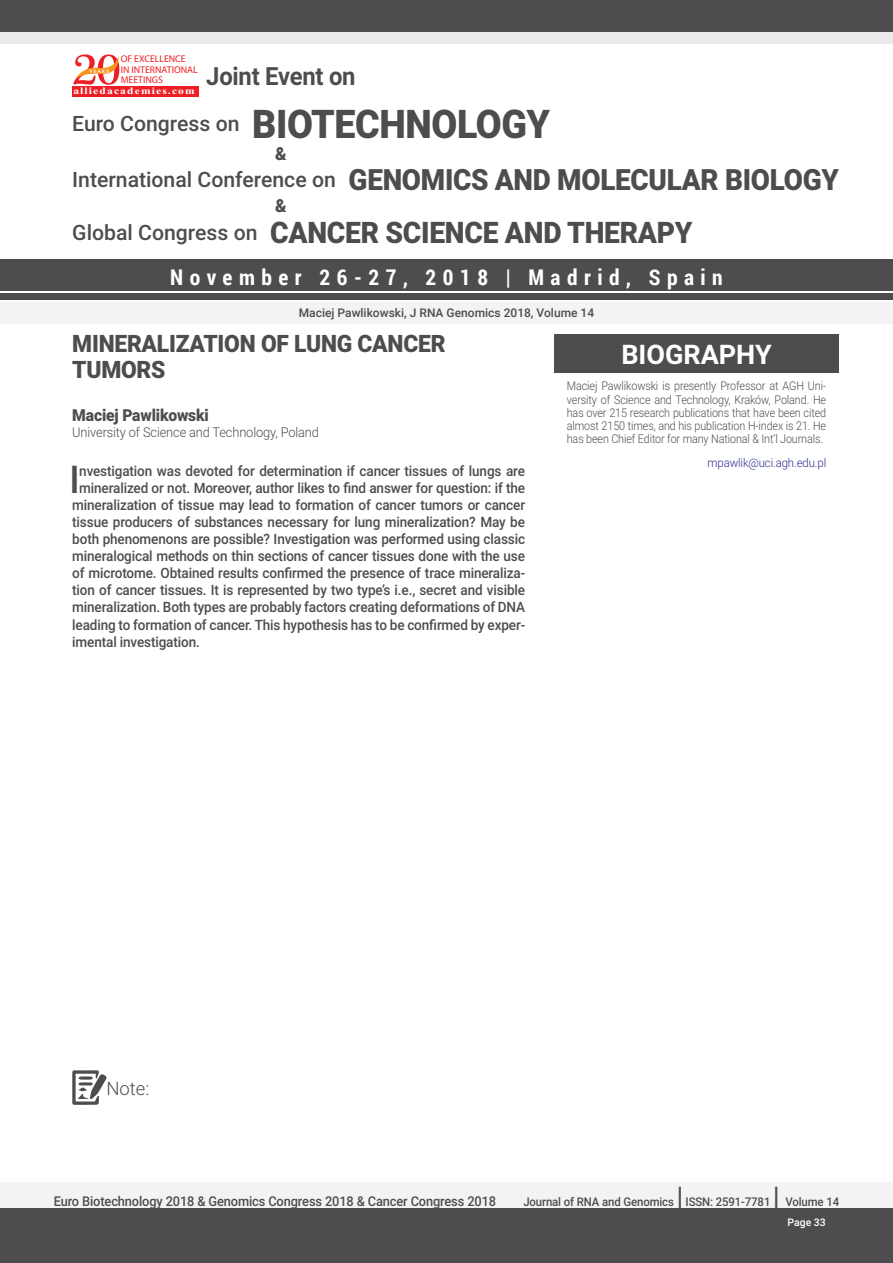
<style>
.page{position:relative;width:893px;height:1263px;background:#fff}
.page>*{position:absolute;margin:0;border:0;box-sizing:border-box;transform-origin:0 0}
.t1{font:500 38.25px "Roboto";color:#4d4d4f;scale:.95 1}
.t2{font:900 29.7px "Roboto";letter-spacing:-.01em;color:#4d4d4f;scale:.95 1}
.t3{font:900 29.25px "Roboto";letter-spacing:-.01em;color:#4d4d4f;scale:.95 1}
.t4{font:700 27px "Roboto";color:#fff}
.t5{font:500 27px "Roboto";color:#4d4d4f;scale:.95 1}
.t6{font:700 25.05px "Roboto";letter-spacing:-.01em;color:#4d4d4f;scale:.95 1}
.t7{font:900 24px/26.4px "Roboto";letter-spacing:-.01em;color:#4d4d4f;scale:.95 1}
.t8{font:700 21.6px "Roboto Condensed";letter-spacing:.3em;color:#fff}
.t9{font:500 21.15px "Roboto";color:#4d4d4f}
.t10{font:300 18.45px "Roboto";color:#4d4d4f}
.t11{font:900 18px "Roboto";color:#4d4d4f;scale:.95 1}
.t12{font:900 16.5px "Roboto";letter-spacing:-.01em;color:#4d4d4f;scale:.95 1}
.t13{font:500 14.25px "Roboto";letter-spacing:-.01em;color:#4d4d4f;scale:.95 1}
.t14{font:500 13.5px "Roboto";letter-spacing:-.01em;color:#4d4d4f;scale:.95 1}
.t15{font:300 13.5px "Roboto";letter-spacing:-.01em;color:#4d4d4f;scale:.95 1}
.t16{font:300 12px/13.2px "Roboto";letter-spacing:-.01em;color:#4d4d4f;text-align:justify;scale:.9 1}
.t17{font:500 12px "Roboto";letter-spacing:-.005em;color:#4d4d4f;scale:.95 1}
.t18{font:500 12px "Roboto";letter-spacing:-.005em;color:#4d4d4f}
.t19{font:300 12px "Roboto";letter-spacing:-.01em;color:#2e3092;scale:.95 1}
.t20{font:500 10.5px "Roboto";color:#fff}
.t21{font:9.75px/10.5px "Myriad Pro";color:#ed1f24}
.t22{font:700 9.75px "Times New Roman";letter-spacing:.1em;color:#fff;scale:1.18 1}
.t23{font:4.95px "Oregon LDO Black";letter-spacing:.24em;color:#fff;scale:1.06 1}
.s1{font-weight:900;font-size:39.6px}
.s2{font-weight:500;font-size:21.15px}
</style>
<div class="page">
<div style="left:0;top:1182px;width:893px;height:27px;background:#f3f3f4"></div>
<div style="left:0;top:1209px;width:893px;height:54px;background:#4d4d4f"></div>
<svg style="left:72px;top:1070px;width:35px;height:35px"></svg>
<div style="left:0;top:13px;width:893px;height:31px;background:#eaeaeb"></div>
<div style="left:0;top:259px;width:893px;height:31px;background:#4d4d4f"></div>
<div style="left:0;top:0;width:893px;height:31px;background:#4d4d4f"></div>
<div style="left:0;top:293px;width:893px;height:7px;background:#4d4d4f"></div>
<div style="left:0;top:302px;width:893px;height:21px;background:#f3f3f4"></div>
<div style="left:72px;top:86px;width:127px;height:10px;background:#ed1f24"></div>
<svg style="left:74px;top:54px;width:46px;height:31px"></svg>
<div style="left:554px;top:334px;width:285px;height:39px;background:#4d4d4f"></div>
<p class="t21" style="left:121px;top:54px;width:79px">OF EXCELLENCE<br>IN INTERNATIONAL<br>MEETINGS</p>
<p class="t22" style="left:73px;top:84px;width:104px">alliedacademies.com</p>
<p class="t23" style="left:90px;top:68px;width:20px">YEARS</p>
<h3 class="t6" style="left:206px;top:59px;width:159px">Joint Event on</h3>
<h3 class="t9" style="left:72px;top:108px;width:479px">Euro Congress on <span class="s1">BIOTECHNOLOGY</span></h3>
<h3 class="t3" style="left:72px;top:159px;width:808px"><span class="s2">International Conference on</span> GENOMICS AND MOLECULAR BIOLOGY</h3>
<h2 class="t2" style="left:72px;top:212px;width:654px"><span class="s2">Global Congress on</span> CANCER SCIENCE AND THERAPY</h2>
<p class="t11" style="left:275px;top:141px;width:14px">&amp;</p>
<p class="t11" style="left:275px;top:193px;width:14px">&amp;</p>
<h3 class="t8" style="left:170px;top:262px;width:554px">November 26-27, 2018 | Madrid, Spain</h3>
<p class="t18" style="left:299px;top:304px;width:297px">Maciej Pawlikowski, J RNA Genomics 2018, Volume 14</p>
<h3 class="t7" style="left:72px;top:329px;width:394px">MINERALIZATION OF LUNG CANCER<br>TUMORS</h3>
<p class="t12" style="left:72px;top:404px;width:145px">Maciej Pawlikowski</p>
<p class="t15" style="left:72px;top:423px;width:261px">University of Science and Technology, Poland</p>
<h1 class="t1" style="left:69px;top:452px;width:12px">I</h1>
<p class="t13" style="left:79px;top:460px;width:471px">nvestigation was devoted for determination if cancer tissues of lungs are</p>
<h3 class="t4" style="left:621px;top:335px;width:152px">BIOGRAPHY</h3>
<p class="t16" style="left:567px;top:379px;width:290px">Maciej Pawlikowski is presently Professor at AGH Uni&shy;versity of Science and Technology, Kraków, Poland. He has over 215 research publications that have been cited almost 2150 times, and his publication H-index is 21. He has been Chief Editor for many National &amp; Int’l Journals.</p>
<p class="t19" style="left:707px;top:454px;width:126px">mpawlik@uci.agh.edu.pl</p>
<p class="t13" style="left:79px;top:478px;width:471px">mineralized or not. Moreover, author likes to find answer for question: if the</p>
<p class="t13" style="left:72px;top:495px;width:478px">mineralization of tissue may lead to formation of cancer tumors or cancer</p>
<p class="t13" style="left:72px;top:512px;width:478px">tissue producers of substances necessary for lung mineralization? May be</p>
<p class="t13" style="left:72px;top:529px;width:478px">both phenomenons are possible? Investigation was performed using classic</p>
<p class="t13" style="left:72px;top:546px;width:478px">mineralogical methods on thin sections of cancer tissues done with the use</p>
<p class="t13" style="left:72px;top:563px;width:478px">of microtome. Obtained results confirmed the presence of trace mineraliza-</p>
<p class="t13" style="left:72px;top:580px;width:478px">tion of cancer tissues. It is represented by two type’s i.e., secret and visible</p>
<p class="t13" style="left:72px;top:597px;width:478px">mineralization. Both types are probably factors creating deformations of DNA</p>
<p class="t13" style="left:72px;top:614px;width:478px">leading to formation of cancer. This hypothesis has to be confirmed by exper-</p>
<p class="t13" style="left:72px;top:631px;width:136px">imental investigation.</p>
<p class="t10" style="left:106px;top:1075px;width:44px">Note:</p>
<p class="t14" style="left:54px;top:1191px;width:467px">Euro Biotechnology 2018 &amp; Genomics Congress 2018 &amp; Cancer Congress 2018</p>
<p class="t17" style="left:523px;top:1193px;width:160px">Journal of RNA and Genomics</p>
<h3 class="t5" style="left:677px;top:1177px;width:8px">|</h3>
<p class="t17" style="left:686px;top:1193px;width:91px">ISSN: 2591-7781</p>
<h3 class="t5" style="left:773px;top:1177px;width:8px">|</h3>
<p class="t17" style="left:785px;top:1193px;width:58px">Volume 14</p>
<p class="t20" style="left:787px;top:1215px;width:40px">Page 33</p>
</div>
